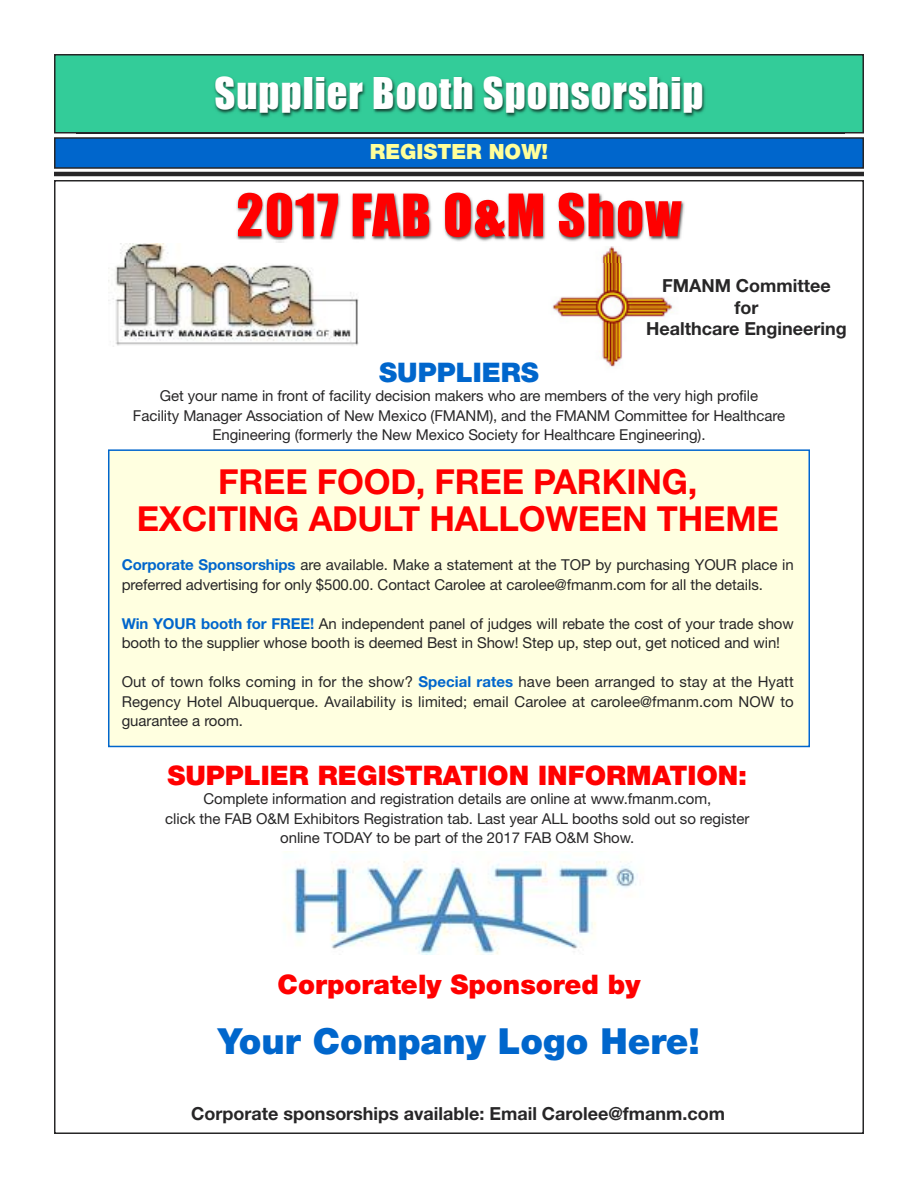
<style>
.page{position:relative;width:918px;height:1188px;background:#fff}
.page>*{position:absolute;margin:0;border:0;box-sizing:border-box;transform-origin:0 0}
.t1{font:54px "Impact";letter-spacing:.025em;color:#f00}
.t2{font:40.5px "Impact";letter-spacing:.025em;color:#fff}
.t3{font:900 36px "Helvetica Neue";color:#06c}
.t4{font:700 34.5px/37.5px "Helvetica Neue";letter-spacing:-.005em;color:#f00;text-align:center}
.t5{font:900 27px "Helvetica Neue";color:#f00}
.t6{font:900 27px "Helvetica Neue";color:#06c}
.t7{font:900 21px "Helvetica Neue";color:#ff9}
.t8{font:700 18px/21.6px "Helvetica Neue";color:#272627;text-align:center}
.t9{font:15px/19.5px "Helvetica Neue";letter-spacing:-.005em;color:#272627;text-align:center}
.s1{font-weight:700;color:#06c}
</style>
<div class="page">
<div style="left:55px;top:55px;width:808px;height:78px;background:#3c9"></div>
<div style="left:54px;top:54px;width:810px;height:80px;border:2px solid #272627"></div>
<div style="left:55px;top:138px;width:808px;height:30px;background:#06c"></div>
<div style="left:54px;top:137px;width:810px;height:32px;border:2px solid #272627"></div>
<img style="left:77px;top:76px;width:768px;height:58px">
<img style="left:77px;top:132px;width:768px;height:1px">
<hr style="left:54px;top:172px;width:810px;height:4px;background:#272627">
<img style="left:113px;top:262px;width:245px;height:84px">
<img style="left:552px;top:262px;width:121px;height:105px">
<img style="left:120px;top:192px;width:565px;height:52px">
<img style="left:358px;top:240px;width:5px;height:4px">
<img style="left:120px;top:244px;width:48px;height:18px">
<img style="left:601px;top:246px;width:21px;height:16px">
<div style="left:110px;top:451px;width:698px;height:295px;background:#ffffe0"></div>
<div style="left:108px;top:449px;width:702px;height:298px;border:2px solid #06c"></div>
<img style="left:284px;top:855px;width:354px;height:99px">
<h2 class="t2" style="left:215px;top:71px;width:490px">Supplier Booth Sponsorship</h2>
<h3 class="t7" style="left:370px;top:144px;width:180px">REGISTER NOW!</h3>
<h1 class="t1" style="left:237px;top:186px;width:446px">2017 FAB O&amp;M Show</h1>
<p class="t8" style="left:646px;top:277px;width:202px">FMANM Committee<br>for<br>Healthcare Engineering</p>
<h3 class="t6" style="left:379px;top:362px;width:161px">SUPPLIERS</h3>
<p class="t9" style="left:133px;top:387px;width:654px">Get your name in front of facility decision makers who are members of the very high profile<br>Facility Manager Association of New Mexico (FMANM), and the FMANM Committee for Healthcare<br>Engineering (formerly the New Mexico Society for Healthcare Engineering).</p>
<h3 class="t4" style="left:137px;top:466px;width:644px">FREE FOOD, FREE PARKING,<br>EXCITING ADULT HALLOWEEN THEME</h3>
<p class="t9" style="left:122px;top:557px;width:674px;text-align:left"><span class="s1">Corporate Sponsorships</span> are available. Make a statement at the TOP by purchasing YOUR place in preferred advertising for only $500.00. Contact Carolee at carolee@fmanm.com for all the details.</p>
<p class="t9" style="left:122px;top:615px;width:674px;text-align:left"><span class="s1">Win YOUR booth for FREE!</span> An independent panel of judges will rebate the cost of your trade show booth to the supplier whose booth is deemed Best in Show! Step up, step out, get noticed and win!</p>
<p class="t9" style="left:122px;top:674px;width:674px;text-align:justify">Out of town folks coming in for the show? <span class="s1">Special rates</span> have been arranged to stay at the Hyatt Regency Hotel Albuquerque. Availability is limited; email Carolee at carolee@fmanm.com NOW to guarantee a room.</p>
<h3 class="t5" style="left:167px;top:765px;width:581px">SUPPLIER REGISTRATION INFORMATION:</h3>
<p class="t9" style="left:165px;top:791px;width:586px">Complete information and registration details are online at www.fmanm.com,<br>click the FAB O&amp;M Exhibitors Registration tab. Last year ALL booths sold out so register online TODAY to be part of the 2017 FAB O&amp;M Show.</p>
<h3 class="t5" style="left:278px;top:975px;width:364px">Corporately Sponsored by</h3>
<h3 class="t3" style="left:218px;top:1029px;width:483px">Your Company Logo Here!</h3>
<p class="t8" style="left:191px;top:1104px;width:536px">Corporate sponsorships available: Email Carolee@fmanm.com</p>
</div>
